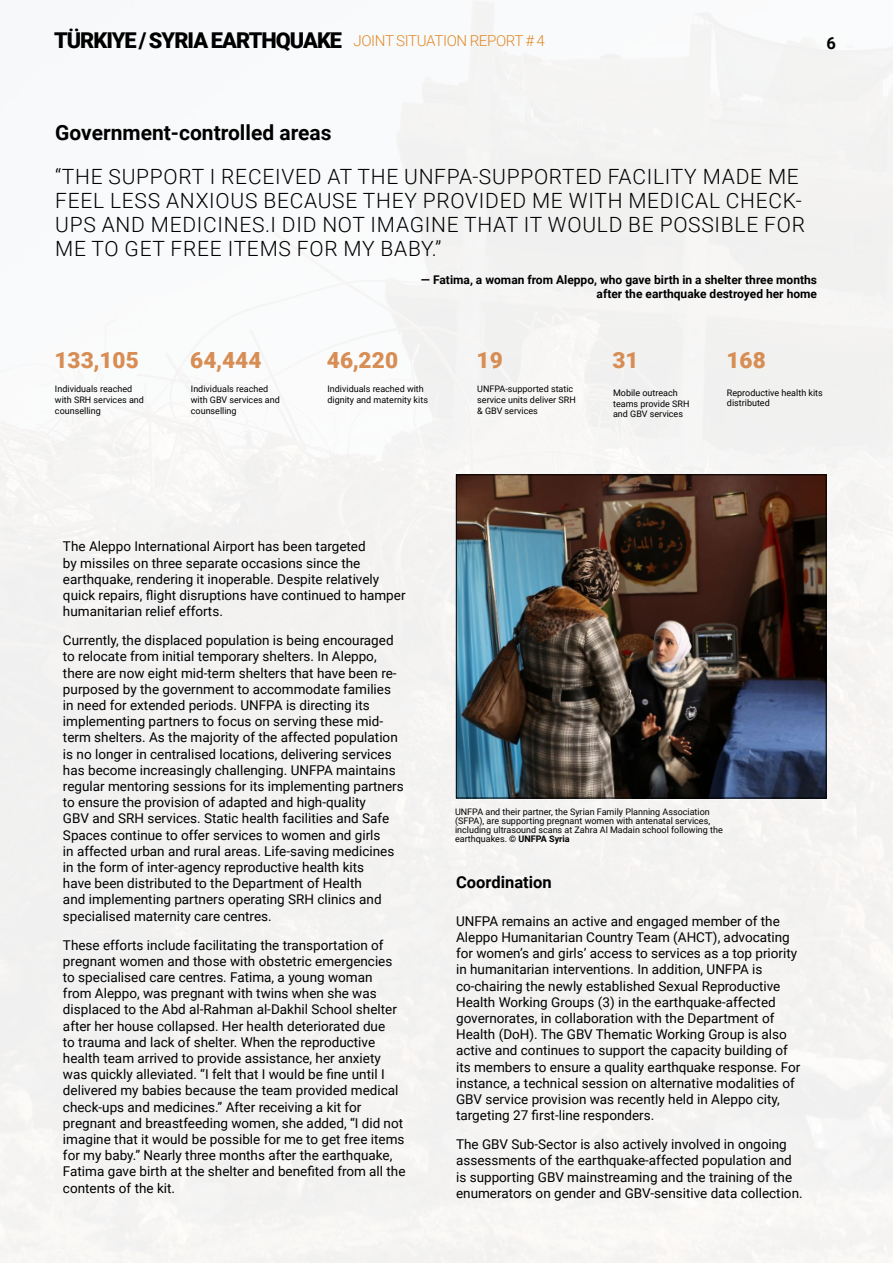
<style>
.page{position:relative;width:893px;height:1263px;background:#fff}
.page>*{position:absolute;margin:0;border:0;box-sizing:border-box;transform-origin:0 0}
.t1{font:900 22.35px "Roboto";letter-spacing:.005em;color:#d78d53}
.t2{font:900 21.75px "Roboto";letter-spacing:-.045em;color:#000}
.t3{font:300 21px/24px "Roboto";letter-spacing:.035em;color:#000}
.t4{font:700 21px "Roboto";color:#000}
.t5{font:700 16.5px "Roboto";color:#000}
.t6{font:13.5px/16.2px "Roboto";color:#000}
.t7{font:700 12px/14.4px "Roboto";color:#000;text-align:right}
.t8{font:9px/10.8px "Roboto";color:#000}
.s1{font-weight:300;font-size:15.15px;color:#e28a29}
.s2{font-weight:700}
</style>
<div class="page">
<div style="left:0;top:1px;width:893px;height:1262px;background:#f4f3f3"></div>
<img style="left:458px;top:477px;width:366px;height:319px">
<div style="left:456px;top:475px;width:370px;height:323px;border:1px solid #000"></div>
<h2 class="t2" style="left:54px;top:25px;width:492px">TÜRKIYE / SYRIA EARTHQUAKE <span class="s1">JOINT SITUATION REPORT # 4</span></h2>
<p class="t5" style="left:826px;top:32px;width:11px">6</p>
<h3 class="t4" style="left:55px;top:118px;width:278px">Government-controlled areas</h3>
<h3 class="t3" style="left:55px;top:164px;width:751px">“THE SUPPORT I RECEIVED AT THE UNFPA-SUPPORTED FACILITY MADE ME FEEL LESS ANXIOUS BECAUSE THEY PROVIDED ME WITH MEDICAL CHECK-UPS AND MEDICINES.I DID NOT IMAGINE THAT IT WOULD BE POSSIBLE FOR ME TO GET FREE ITEMS FOR MY BABY.”</h3>
<p class="t7" style="left:421px;top:272px;width:398px">— Fatima, a woman from Aleppo, who gave birth in a shelter three months after the earthquake destroyed her home</p>
<h1 class="t1" style="left:54px;top:344px;width:86px">133,105</h1>
<h1 class="t1" style="left:190px;top:344px;width:73px">64,444</h1>
<h1 class="t1" style="left:327px;top:344px;width:73px">46,220</h1>
<h1 class="t1" style="left:477px;top:344px;width:28px">19</h1>
<h1 class="t1" style="left:612px;top:344px;width:28px">31</h1>
<h1 class="t1" style="left:726px;top:344px;width:41px">168</h1>
<p class="t8" style="left:55px;top:383px;width:90px">Individuals reached with SRH services and counselling</p>
<p class="t8" style="left:191px;top:383px;width:91px">Individuals reached with GBV services and counselling</p>
<p class="t8" style="left:327px;top:383px;width:102px">Individuals reached with dignity and maternity kits</p>
<p class="t8" style="left:477px;top:383px;width:100px">UNFPA-supported static service units deliver SRH &amp; GBV services</p>
<p class="t8" style="left:613px;top:387px;width:78px">Mobile outreach teams provide SRH and GBV services</p>
<p class="t8" style="left:727px;top:387px;width:97px">Reproductive health kits distributed</p>
<p class="t6" style="left:63px;top:538px;width:344px">The Aleppo International Airport has been targeted<br>by missiles on three separate occasions since the earthquake, rendering it inoperable. Despite relatively quick repairs, flight disruptions have continued to hamper humanitarian relief efforts.</p>
<p class="t6" style="left:63px;top:632px;width:342px">Currently, the displaced population is being encouraged to relocate from initial temporary shelters. In Aleppo, there are now eight mid-term shelters that have been re&shy;purposed by the government to accommodate families in need for extended periods. UNFPA is directing its implementing partners to focus on serving these mid&shy;term shelters. As the majority of the affected population is no longer in centralised locations, delivering services has become increasingly challenging. UNFPA maintains regular mentoring sessions for its implementing partners to ensure the provision of adapted and high-quality<br>GBV and SRH services. Static health facilities and Safe Spaces continue to offer services to women and girls<br>in affected urban and rural areas. Life-saving medicines in the form of inter-agency reproductive health kits<br>have been distributed to the Department of Health<br>and implementing partners operating SRH clinics and specialised maternity care centres.</p>
<p class="t6" style="left:63px;top:936px;width:344px">These efforts include facilitating the transportation of pregnant women and those with obstetric emergencies to specialised care centres. Fatima, a young woman<br>from Aleppo, was pregnant with twins when she was displaced to the Abd al-Rahman al-Dakhil School shelter after her house collapsed. Her health deteriorated due<br>to trauma and lack of shelter. When the reproductive health team arrived to provide assistance, her anxiety was quickly alleviated. “I felt that I would be fine until I delivered my babies because the team provided medical check-ups and medicines.” After receiving a kit for pregnant and breastfeeding women, she added, “I did not imagine that it would be possible for me to get free items for my baby.” Nearly three months after the earthquake, Fatima gave birth at the shelter and benefited from all the contents of the kit.</p>
<p class="t8" style="left:455px;top:807px;width:269px;line-height:9px">UNFPA and their partner, the Syrian Family Planning Association (SFPA), are supporting pregnant women with antenatal services, including ultrasound scans at Zahra Al Madain school following the earthquakes. <span class="s2">© UNFPA Syria</span></p>
<p class="t5" style="left:456px;top:871px;width:97px">Coordination</p>
<p class="t6" style="left:456px;top:912px;width:346px">UNFPA remains an active and engaged member of the Aleppo Humanitarian Country Team (AHCT), advocating for women’s and girls’ access to services as a top priority in humanitarian interventions. In addition, UNFPA is co-chairing the newly established Sexual Reproductive Health Working Groups (3) in the earthquake-affected governorates, in collaboration with the Department of Health (DoH). The GBV Thematic Working Group is also active and continues to support the capacity building of its members to ensure a quality earthquake response. For instance, a technical session on alternative modalities of GBV service provision was recently held in Aleppo city, targeting 27 first-line responders.</p>
<p class="t6" style="left:456px;top:1136px;width:348px">The GBV Sub-Sector is also actively involved in ongoing assessments of the earthquake-affected population and is supporting GBV mainstreaming and the training of the enumerators on gender and GBV-sensitive data collection.</p>
</div>
